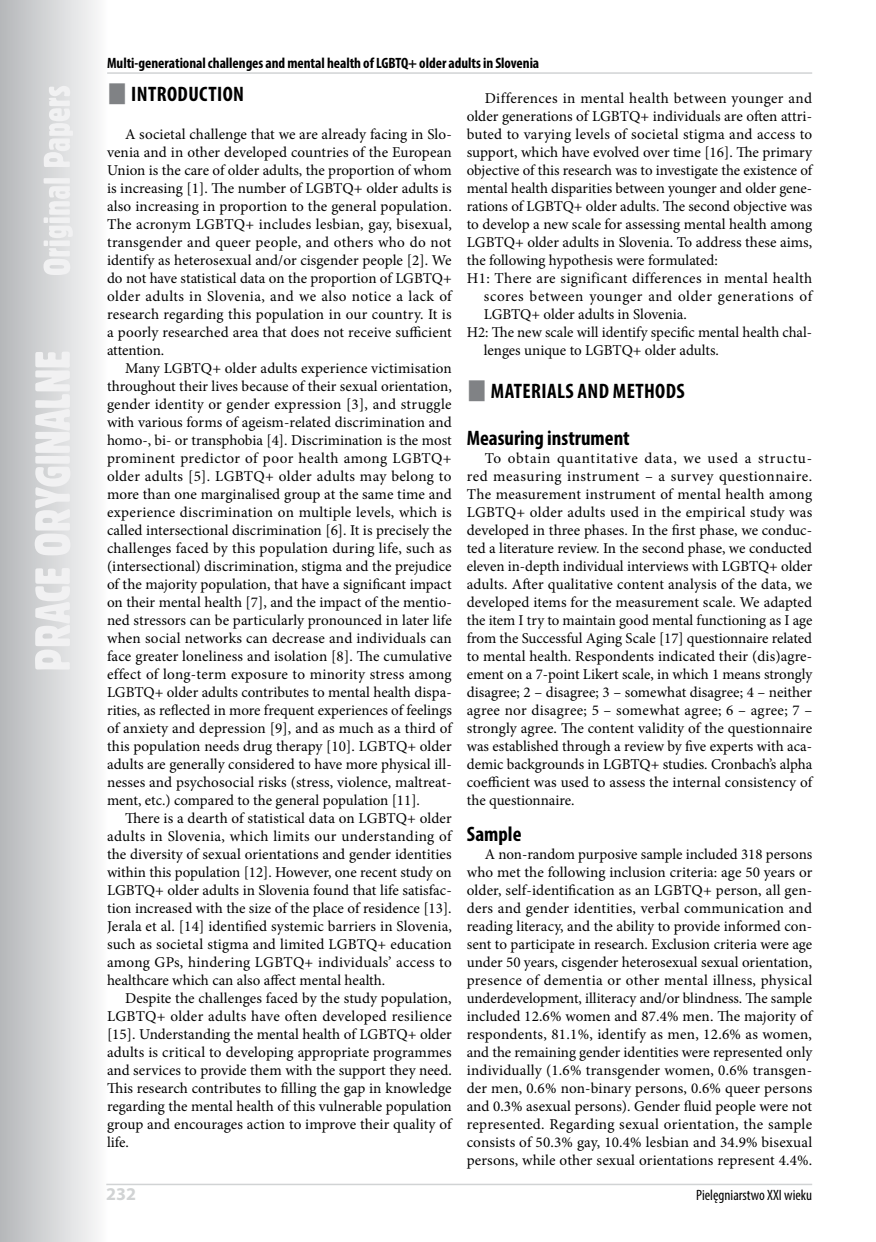
<style>
.page{position:relative;width:876px;height:1242px;background:#fff}
.page>*{position:absolute;margin:0;border:0;box-sizing:border-box;transform-origin:0 0}
.t1{font:700 condensed 21px "Myriad Pro";letter-spacing:.02em;color:#000}
.t2{font:700 condensed 21px "Myriad Pro";color:#000}
.t3{font:700 18px "Myriad Pro";color:#d1d3d4}
.t4{font:15px/18px "Minion Pro";color:#000;text-align:justify}
.t5{font:15px "Minion Pro";letter-spacing:.025em;color:#000}
.t6{font:700 condensed 15px "Myriad Pro";letter-spacing:-.005em;color:#000}
.t7{font:15px "Minion Pro";letter-spacing:.04em;color:#000}
.t8{font:condensed 15px "Myriad Pro";color:#000}
</style>
<div class="page">
<svg style="left:0;top:0;width:108px;height:1242px"></svg>
<svg style="left:35px;top:86px;width:38px;height:583px"></svg>
<hr style="left:106px;top:1183px;width:706px;height:2px;background:#d1d3d4">
<hr style="left:107px;top:72px;width:705px;height:2px;background:#d1d3d4">
<p class="t6" style="left:107px;top:54px;width:434px">Multi-generational challenges and mental health of LGBTQ+ older adults in Slovenia</p>
<h1 class="t1" style="left:131px;top:81px;width:114px">INTRODUCTION</h1>
<p class="t4" style="left:107px;top:125px;width:346px;text-indent:18px">A societal challenge that we are already facing in Slo&shy;venia and in other developed countries of the European Union is the care of older adults, the proportion of whom is increasing [1]. The number of LGBTQ+ older adults is also increasing in proportion to the general population.<br>The acronym LGBTQ+ includes lesbian, gay, bisexual, transgender and queer people, and others who do not identify as heterosexual and/or cisgender people [2]. We do not have statistical data on the proportion of LGBTQ+ older adults in Slovenia, and we also notice a lack of research regarding this population in our country. It is a poorly researched area that does not receive sufficient attention.</p>
<p class="t4" style="left:107px;top:359px;width:346px;text-indent:18px">Many LGBTQ+ older adults experience victimisation throughout their lives because of their sexual orientation, gender identity or gender expression [3], and struggle with various forms of ageism-related discrimination and homo-, bi- or transphobia [4]. Discrimination is the most prominent predictor of poor health among LGBTQ+ older adults [5]. LGBTQ+ older adults may belong to more than one marginalised group at the same time and experience discrimination on multiple levels, which is called intersectional discrimination [6]. It is precisely the challenges faced by this population during life, such as (intersectional) discrimination, stigma and the prejudice of the majority population, that have a significant impact on their mental health [7], and the impact of the mentio&shy;ned stressors can be particularly pronounced in later life when social networks can decrease and individuals can face greater loneliness and isolation [8]. The cumulative effect of long-term exposure to minority stress among LGBTQ+ older adults contributes to mental health dispa&shy;rities, as reflected in more frequent experiences of feelings of anxiety and depression [9], and as much as a third of this population needs drug therapy [10]. LGBTQ+ older adults are generally considered to have more physical ill&shy;nesses and psychosocial risks (stress, violence, maltreat&shy;ment, etc.) compared to the general population [11].</p>
<p class="t4" style="left:107px;top:809px;width:346px;text-indent:18px">There is a dearth of statistical data on LGBTQ+ older adults in Slovenia, which limits our understanding of the diversity of sexual orientations and gender identities within this population [12]. However, one recent study on LGBTQ+ older adults in Slovenia found that life satisfac&shy;tion increased with the size of the place of residence [13].<br>Jerala et al. [14] identified systemic barriers in Slovenia, such as societal stigma and limited LGBTQ+ education among GPs, hindering LGBTQ+ individuals’ access to healthcare which can also affect mental health.</p>
<p class="t4" style="left:107px;top:989px;width:346px;text-indent:18px">Despite the challenges faced by the study population, LGBTQ+ older adults have often developed resilience [15]. Understanding the mental health of LGBTQ+ older adults is critical to developing appropriate programmes and services to provide them with the support they need.<br>This research contributes to filling the gap in knowledge regarding the mental health of this vulnerable population group and encourages action to improve their quality of life.</p>
<p class="t5" style="left:485px;top:88px;width:329px">Differences in mental health between younger and</p>
<p class="t4" style="left:467px;top:107px;width:347px">older generations of LGBTQ+ individuals are often attri-</p>
<p class="t4" style="left:467px;top:125px;width:347px">buted to varying levels of societal stigma and access to</p>
<p class="t4" style="left:467px;top:143px;width:347px">support, which have evolved over time [16]. The primary</p>
<p class="t4" style="left:467px;top:161px;width:347px">objective of this research was to investigate the existence of</p>
<p class="t4" style="left:467px;top:179px;width:347px">mental health disparities between younger and older gene-</p>
<p class="t4" style="left:467px;top:197px;width:347px">rations of LGBTQ+ older adults. The second objective was</p>
<p class="t4" style="left:467px;top:215px;width:347px">to develop a new scale for assessing mental health among</p>
<p class="t4" style="left:467px;top:233px;width:347px">LGBTQ+ older adults in Slovenia. To address these aims,</p>
<p class="t4" style="left:467px;top:251px;width:253px">the following hypothesis were formulated:</p>
<p class="t5" style="left:467px;top:268px;width:347px">H1: There are significant differences in mental health</p>
<p class="t7" style="left:484px;top:286px;width:330px">scores between younger and older generations of</p>
<p class="t4" style="left:484px;top:305px;width:205px">LGBTQ+ older adults in Slovenia.</p>
<p class="t4" style="left:467px;top:323px;width:347px">H2: The new scale will identify specific mental health chal-</p>
<p class="t4" style="left:484px;top:341px;width:237px">lenges unique to LGBTQ+ older adults.</p>
<h1 class="t1" style="left:491px;top:378px;width:195px">MATERIALS AND METHODS</h1>
<h1 class="t2" style="left:467px;top:425px;width:165px">Measuring instrument</h1>
<p class="t4" style="left:467px;top:449px;width:347px;text-indent:18px">To obtain quantitative data, we used a structu&shy;red measuring instrument – a survey questionnaire.<br>The measurement instrument of mental health among LGBTQ+ older adults used in the empirical study was developed in three phases. In the first phase, we conduc&shy;ted a literature review. In the second phase, we conducted eleven in-depth individual interviews with LGBTQ+ older adults. After qualitative content analysis of the data, we developed items for the measurement scale. We adapted the item I try to maintain good mental functioning as I age from the Successful Aging Scale [17] questionnaire related to mental health. Respondents indicated their (dis)agre&shy;ement on a 7-point Likert scale, in which 1 means strongly disagree; 2 – disagree; 3 – somewhat disagree; 4 – neither agree nor disagree; 5 – somewhat agree; 6 – agree; 7 – strongly agree. The content validity of the questionnaire was established through a review by five experts with aca&shy;demic backgrounds in LGBTQ+ studies. Cronbach’s alpha coefficient was used to assess the internal consistency of the questionnaire.</p>
<h1 class="t1" style="left:467px;top:821px;width:56px">Sample</h1>
<p class="t4" style="left:467px;top:845px;width:347px;text-indent:18px">A non-random purposive sample included 318 persons who met the following inclusion criteria: age 50 years or older, self-identification as an LGBTQ+ person, all gen&shy;ders and gender identities, verbal communication and reading literacy, and the ability to provide informed con&shy;sent to participate in research. Exclusion criteria were age under 50 years, cisgender heterosexual sexual orientation, presence of dementia or other mental illness, physical underdevelopment, illiteracy and/or blindness. The sample included 12.6% women and 87.4% men. The majority of respondents, 81.1%, identify as men, 12.6% as women, and the remaining gender identities were represented only individually (1.6% transgender women, 0.6% transgen&shy;der men, 0.6% non-binary persons, 0.6% queer persons and 0.3% asexual persons). Gender fluid people were not represented. Regarding sexual orientation, the sample consists of 50.3% gay, 10.4% lesbian and 34.9% bisexual persons, while other sexual orientations represent 4.4%.</p>
<p class="t3" style="left:106px;top:1182px;width:31px">232</p>
<p class="t8" style="left:696px;top:1186px;width:118px">Pielęgniarstwo XXI wieku</p>
</div>
